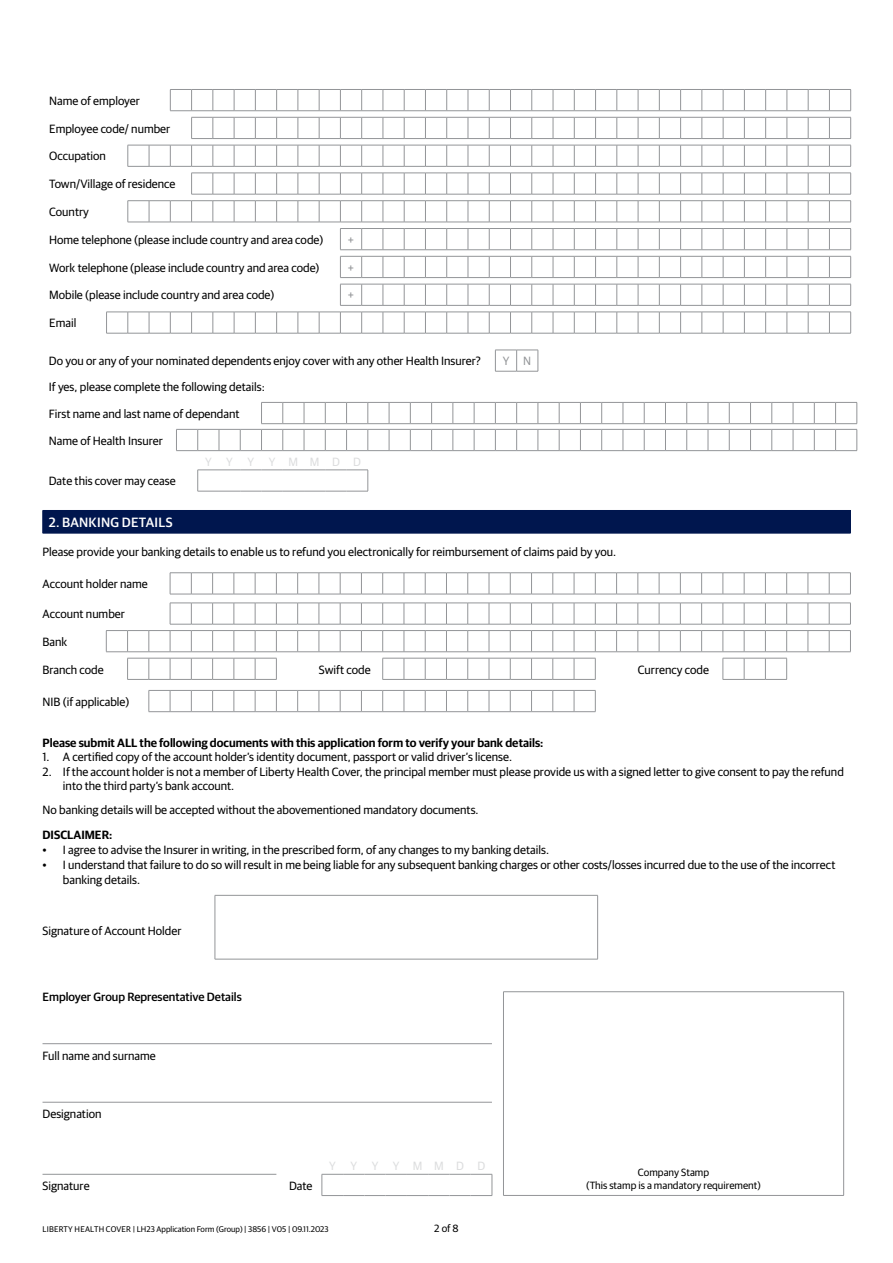
<style>
.page{position:relative;width:893px;height:1263px;background:#fff}
.page>*{position:absolute;margin:0;border:0;box-sizing:border-box;transform-origin:0 0}
.t1{font:500 13.5px "Guardian Sans";letter-spacing:.02em;color:#fff}
.t2{font:12px/14.4px "Guardian Sans";color:#000}
.t3{font:600 12px "Guardian Sans";color:#000}
.t4{font:500 12px "Guardian Sans";color:#000}
.t5{font:12px "Guardian Sans";letter-spacing:1.12em;color:#dcddde}
.t6{font:12px "Guardian Sans";color:#939598}
.t7{font:10.5px/12.6px "Guardian Sans";color:#000;text-align:center}
.t8{font:8.25px "Guardian Sans";color:#000}
</style>
<div class="page">
<svg style="left:170px;top:89px;width:681px;height:22px"></svg>
<svg style="left:191px;top:117px;width:660px;height:22px"></svg>
<svg style="left:128px;top:145px;width:723px;height:22px"></svg>
<svg style="left:128px;top:173px;width:723px;height:77px"></svg>
<svg style="left:340px;top:256px;width:511px;height:22px"></svg>
<svg style="left:340px;top:284px;width:511px;height:22px"></svg>
<svg style="left:106px;top:312px;width:745px;height:22px"></svg>
<svg style="left:495px;top:350px;width:44px;height:22px"></svg>
<svg style="left:176px;top:402px;width:682px;height:49px"></svg>
<svg style="left:197px;top:470px;width:172px;height:22px"></svg>
<hr style="left:215px;top:895px;width:383px;height:1px;background:#939598">
<hr style="left:215px;top:895px;width:1px;height:64px;background:#939598">
<hr style="left:597px;top:895px;width:1px;height:64px;background:#939598">
<hr style="left:215px;top:959px;width:383px;height:1px;background:#939598">
<hr style="left:503px;top:991px;width:341px;height:1px;background:#939598">
<hr style="left:503px;top:992px;width:1px;height:203px;background:#939598">
<hr style="left:843px;top:992px;width:1px;height:203px;background:#939598">
<hr style="left:503px;top:1195px;width:341px;height:1px;background:#939598">
<hr style="left:43px;top:1043px;width:449px;height:1px;background:#939598">
<hr style="left:43px;top:1102px;width:449px;height:1px;background:#939598">
<hr style="left:43px;top:1174px;width:233px;height:1px;background:#939598">
<svg style="left:322px;top:1174px;width:171px;height:22px"></svg>
<div style="left:43px;top:510px;width:807px;height:23px;background:#00164e"></div>
<hr style="left:43px;top:510px;width:808px;height:1px;background:#00164e">
<svg style="left:42px;top:511px;width:1px;height:22px"></svg>
<svg style="left:850px;top:511px;width:1px;height:22px"></svg>
<hr style="left:43px;top:533px;width:808px;height:1px;background:#00164e">
<svg style="left:170px;top:572px;width:681px;height:23px"></svg>
<svg style="left:106px;top:603px;width:745px;height:49px"></svg>
<svg style="left:127px;top:658px;width:150px;height:22px"></svg>
<svg style="left:382px;top:658px;width:214px;height:22px"></svg>
<svg style="left:723px;top:658px;width:64px;height:22px"></svg>
<svg style="left:149px;top:690px;width:447px;height:22px"></svg>
<p class="t2" style="left:49px;top:93px;width:92px">Name of employer</p>
<p class="t2" style="left:49px;top:120px;width:123px">Employee code/ number</p>
<p class="t2" style="left:49px;top:148px;width:58px">Occupation</p>
<p class="t2" style="left:49px;top:176px;width:128px">Town/Village of residence</p>
<p class="t2" style="left:49px;top:204px;width:41px">Country</p>
<p class="t2" style="left:49px;top:232px;width:276px">Home telephone (please include country and area code)</p>
<p class="t6" style="left:348px;top:231px;width:8px">+</p>
<p class="t2" style="left:49px;top:259px;width:272px">Work telephone (please include country and area code)</p>
<p class="t6" style="left:348px;top:259px;width:8px">+</p>
<p class="t2" style="left:49px;top:287px;width:227px">Mobile (please include country and area code)</p>
<p class="t6" style="left:348px;top:287px;width:8px">+</p>
<p class="t2" style="left:49px;top:315px;width:29px">Email</p>
<p class="t2" style="left:49px;top:353px;width:433px">Do you or any of your nominated dependents enjoy cover with any other Health Insurer?</p>
<p class="t6" style="left:503px;top:353px;width:30px">Y N</p>
<p class="t2" style="left:49px;top:379px;width:218px">If yes, please complete the following details:</p>
<p class="t2" style="left:49px;top:405px;width:192px">First name and last name of dependant</p>
<p class="t2" style="left:49px;top:432px;width:115px">Name of Health Insurer</p>
<p class="t5" style="left:205px;top:453px;width:158px">YYYYMMDD</p>
<p class="t2" style="left:49px;top:473px;width:128px">Date this cover may cease</p>
<p class="t1" style="left:49px;top:513px;width:125px">2. BANKING DETAILS</p>
<p class="t2" style="left:43px;top:543px;width:575px">Please provide your banking details to enable us to refund you electronically for reimbursement of claims paid by you.</p>
<p class="t2" style="left:43px;top:576px;width:107px">Account holder name</p>
<p class="t2" style="left:43px;top:606px;width:84px">Account number</p>
<p class="t2" style="left:43px;top:634px;width:26px">Bank</p>
<p class="t2" style="left:43px;top:661px;width:63px">Branch code</p>
<p class="t2" style="left:319px;top:661px;width:53px">Swift code</p>
<p class="t2" style="left:638px;top:661px;width:73px">Currency code</p>
<p class="t2" style="left:43px;top:693px;width:88px">NIB (if applicable)</p>
<p class="t3" style="left:43px;top:734px;width:502px">Please submit ALL the following documents with this application form to verify your bank details:</p>
<p class="t2" style="left:43px;top:749px;width:471px">1. A certified copy of the account holder’s identity document, passport or valid driver’s license.</p>
<p class="t2" style="left:63px;top:763px;width:782px;text-indent:-20px">2. If the account holder is not a member of Liberty Health Cover, the principal member must please provide us with a signed letter to give consent to pay the refund into the third party’s bank account.</p>
<p class="t2" style="left:43px;top:801px;width:438px">No banking details will be accepted without the abovementioned mandatory documents.</p>
<p class="t3" style="left:43px;top:826px;width:71px">DISCLAIMER:</p>
<p class="t2" style="left:43px;top:842px;width:508px">• I agree to advise the Insurer in writing, in the prescribed form, of any changes to my banking details.</p>
<p class="t2" style="left:63px;top:856px;width:774px;line-height:15px;text-indent:-20px">• I understand that failure to do so will result in me being liable for any subsequent banking charges or other costs/losses incurred due to the use of the incorrect banking details.</p>
<p class="t2" style="left:43px;top:923px;width:140px">Signature of Account Holder</p>
<p class="t4" style="left:43px;top:988px;width:201px">Employer Group Representative Details</p>
<p class="t2" style="left:43px;top:1047px;width:115px">Full name and surname</p>
<p class="t2" style="left:43px;top:1106px;width:60px">Designation</p>
<p class="t2" style="left:43px;top:1177px;width:49px">Signature</p>
<p class="t2" style="left:289px;top:1177px;width:25px">Date</p>
<p class="t5" style="left:329px;top:1157px;width:158px">YYYYMMDD</p>
<p class="t8" style="left:43px;top:1223px;width:288px">LIBERTY HEALTH COVER | LH23 Application Form (Group) | 3856 | V05 | 09.11.2023</p>
<p class="t7" style="left:434px;top:1221px;width:26px">2 of 8</p>
<p class="t7" style="left:586px;top:1166px;width:176px">Company Stamp<br>(This stamp is a mandatory requirement)</p>
</div>
